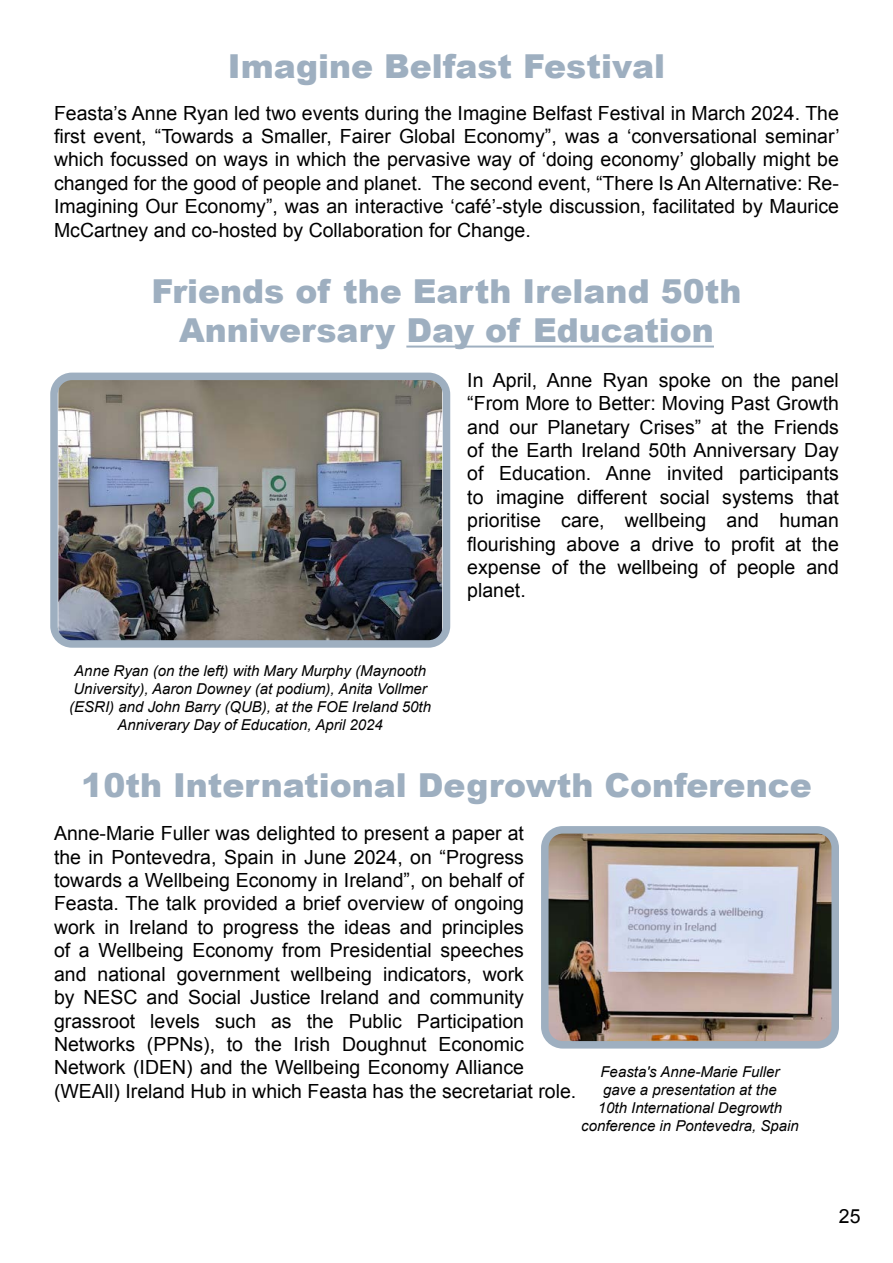
<style>
.page{position:relative;width:893px;height:1263px;background:#fff}
.page>*{position:absolute;margin:0;border:0;box-sizing:border-box;transform-origin:0 0}
.t1{font:900 33px/39.6px "Arial";color:#9eafc0;text-align:center}
.t2{font:19.5px/23.4px "Arial";color:#000;text-align:justify}
.t3{font:italic 15px/18px "Arial";color:#000;text-align:center}
</style>
<div class="page">
<hr style="left:406px;top:346px;width:308px;height:2px;background:#9eafc0">
<img style="left:59px;top:382px;width:382px;height:257px">
<div style="left:50px;top:373px;width:400px;height:275px;border:8px solid #9eafc0;border-radius:18px"></div>
<img style="left:550px;top:835px;width:280px;height:204px">
<div style="left:541px;top:826px;width:298px;height:222px;border:8px solid #9eafc0;border-radius:18px"></div>
<h1 class="t1" style="left:228px;top:45px;width:439px">Imagine Belfast Festival</h1>
<p class="t2" style="left:54px;top:101px;width:787px">Feasta’s Anne Ryan led two events during the Imagine Belfast Festival in March 2024. The first event, “Towards a Smaller, Fairer Global Economy”, was a ‘conversational seminar’ which focussed on ways in which the pervasive way of ‘doing economy’ globally might be changed for the good of people and planet. The second event, “There Is An Alternative: Re-Imagining Our Economy”, was an interactive ‘café’-style discussion, facilitated by Maurice McCartney and co-hosted by Collaboration for Change.</p>
<h1 class="t1" style="left:152px;top:270px;width:591px">Friends of the Earth Ireland 50th<br>Anniversary Day of Education</h1>
<p class="t3" style="left:69px;top:662px;width:363px">Anne Ryan (on the left) with Mary Murphy (Maynooth University), Aaron Downey (at podium), Anita Vollmer (ESRI) and John Barry (QUB), at the FOE Ireland 50th Anniverary Day of Education, April 2024</p>
<p class="t2" style="left:467px;top:368px;width:373px">In April, Anne Ryan spoke on the panel “From More to Better: Moving Past Growth and our Planetary Crises” at the Friends of the Earth Ireland 50th Anniversary Day of Education. Anne invited participants to imagine different social systems that prioritise care, wellbeing and human flourishing above a drive to profit at the expense of the wellbeing of people and planet.</p>
<h1 class="t1" style="left:81px;top:764px;width:732px">10th International Degrowth Conference</h1>
<p class="t2" style="left:54px;top:822px;width:524px;text-align:left">Anne-Marie Fuller was delighted to present a paper at<br>the in Pontevedra, Spain in June 2024, on “Progress towards a Wellbeing Economy in Ireland”, on behalf of Feasta. The talk provided a brief overview of ongoing<br>work in Ireland to progress the ideas and principles<br>of a Wellbeing Economy from Presidential speeches<br>and national government wellbeing indicators, work<br>by NESC and Social Justice Ireland and community grassroot levels such as the Public Participation Networks (PPNs), to the Irish Doughnut Economic Network (IDEN) and the Wellbeing Economy Alliance (WEAll) Ireland Hub in which Feasta has the secretariat role.</p>
<p class="t3" style="left:581px;top:1062px;width:219px">Feasta's Anne-Marie Fuller<br>gave a presentation at the<br>10th International Degrowth conference in Pontevedra, Spain</p>
<p class="t2" style="left:839px;top:1205px;width:23px">25</p>
</div>
